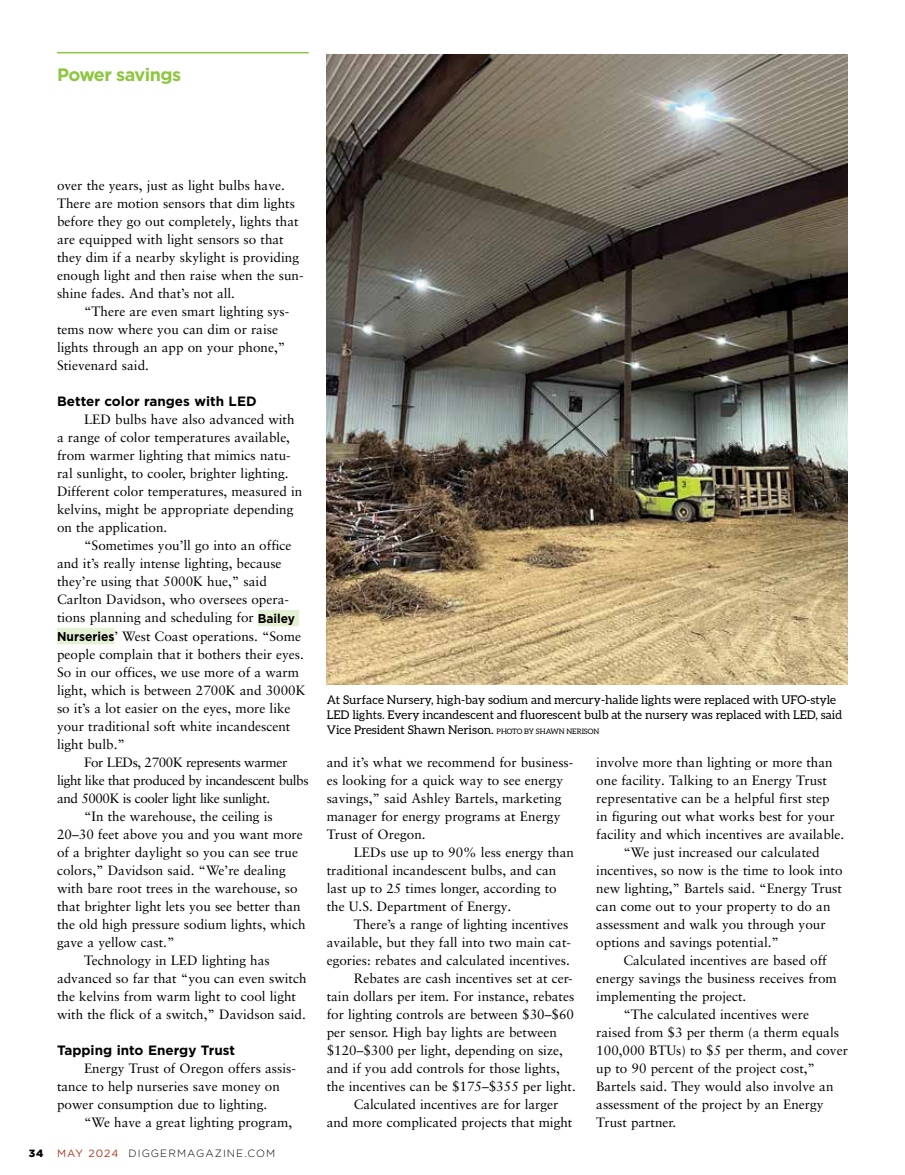
<style>
.page{position:relative;width:905px;height:1175px;background:#fff}
.page>*{position:absolute;margin:0;border:0;box-sizing:border-box;transform-origin:0 0}
.t1{font:700 18px "Gotham";letter-spacing:-.03em;color:#8dc63f}
.t2{font:13.5px/18px "Sabon LT Pro";color:#000}
.t3{font:13.5px "Sabon LT Pro";letter-spacing:-.03em;color:#000}
.t4{font:700 13.5px "Gotham";color:#000}
.t5{font:12px/15px "Aleo";color:#000}
.t6{font:300 10.5px "Gotham";letter-spacing:.1em;color:#000}
.t7{font:900 10.5px "Gotham";color:#000}
.s1{font-family:"Gotham";font-weight:700;font-size:12.75px}
.s2{font-weight:400;color:#b03823}
.s3{font-size:7.5px}
</style>
<div class="page">
<div style="left:258px;top:610px;width:41px;height:16px;background:#e5f1d4"></div>
<div style="left:57px;top:628px;width:57px;height:16px;background:#e5f1d4"></div>
<img style="left:327px;top:54px;width:520px;height:630px">
<hr style="left:57px;top:52px;width:252px;height:1px;background:#8dc63f">
<h1 class="t1" style="left:57px;top:63px;width:125px">Power savings</h1>
<p class="t2" style="left:57px;top:176px;width:248px">over the years, just as light bulbs have.<br>There are motion sensors that dim lights before they go out completely, lights that are equipped with light sensors so that they dim if a nearby skylight is providing enough light and then raise when the sun&shy;shine fades. And that’s not all.</p>
<p class="t2" style="left:57px;top:302px;width:234px;text-indent:27px">“There are even smart lighting sys&shy;tems now where you can dim or raise lights through an app on your phone,”<br>Stievenard said.</p>
<p class="t4" style="left:57px;top:393px;width:201px">Better color ranges with LED</p>
<p class="t2" style="left:57px;top:410px;width:247px;text-indent:27px">LED bulbs have also advanced with a range of color temperatures available, from warmer lighting that mimics natu&shy;ral sunlight, to cooler, brighter lighting.<br>Different color temperatures, measured in kelvins, might be appropriate depending on the application.</p>
<p class="t2" style="left:57px;top:536px;width:250px;text-indent:27px">“Sometimes you’ll go into an office and it’s really intense lighting, because they’re using that 5000K hue,” said Carlton Davidson, who oversees opera&shy;tions planning and scheduling for <span class="s1">Bailey Nurseries</span>’ West Coast operations. “Some people complain that it bothers their eyes.<br>So in our offices, we use more of a warm light, which is between 2700K and 3000K so it’s a lot easier on the eyes, more like your traditional soft white incandescent light bulb.”</p>
<p class="t3" style="left:84px;top:753px;width:205px">For LEDs, 2700K represents warmer</p>
<p class="t3" style="left:57px;top:771px;width:253px">light like that produced by incandescent bulbs</p>
<p class="t3" style="left:57px;top:789px;width:215px">and 5000K is cooler light like sunlight.</p>
<p class="t2" style="left:84px;top:806px;width:190px">“In the warehouse, the ceiling is</p>
<p class="t2" style="left:57px;top:824px;width:247px">20–30 feet above you and you want more</p>
<p class="t2" style="left:57px;top:842px;width:242px">of a brighter daylight so you can see true</p>
<p class="t2" style="left:57px;top:860px;width:230px">colors,” Davidson said. “We’re dealing</p>
<p class="t2" style="left:57px;top:878px;width:242px">with bare root trees in the warehouse, so</p>
<p class="t2" style="left:57px;top:896px;width:245px">that brighter light lets you see better than</p>
<p class="t2" style="left:57px;top:914px;width:250px">the old high pressure sodium lights, which</p>
<p class="t2" style="left:57px;top:932px;width:119px">gave a yellow cast.”</p>
<p class="t2" style="left:84px;top:950px;width:187px">Technology in LED lighting has</p>
<p class="t2" style="left:57px;top:968px;width:251px">advanced so far that “you can even switch</p>
<p class="t2" style="left:57px;top:986px;width:240px">the kelvins from warm light to cool light</p>
<p class="t2" style="left:57px;top:1004px;width:250px">with the flick of a switch,” Davidson said.</p>
<p class="t4" style="left:57px;top:1040px;width:180px">Tapping into Energy Trust</p>
<p class="t2" style="left:57px;top:1058px;width:240px;text-indent:27px">Energy Trust of Oregon offers assis&shy;tance to help nurseries save money on power consumption due to lighting.</p>
<p class="t2" style="left:84px;top:1112px;width:209px">“We have a great lighting program,</p>
<p class="t7" style="left:29px;top:1145px;width:16px">34</p>
<p class="t6" style="left:57px;top:1146px;width:220px"><span class="s2">MAY 2024</span> DIGGERMAGAZINE.COM</p>
<p class="t5" style="left:327px;top:692px;width:517px">At Surface Nursery, high-bay sodium and mercury-halide lights were replaced with UFO-style<br>LED lights. Every incandescent and fluorescent bulb at the nursery was replaced with LED, said<br>Vice President Shawn Nerison. <span class="s3">PHOTO BY SHAWN NERISON</span></p>
<p class="t2" style="left:327px;top:752px;width:248px">and it’s what we recommend for business&shy;es looking for a quick way to see energy savings,” said Ashley Bartels, marketing manager for energy programs at Energy Trust of Oregon.</p>
<p class="t2" style="left:327px;top:842px;width:249px;text-indent:27px">LEDs use up to 90% less energy than traditional incandescent bulbs, and can last up to 25 times longer, according to the U.S. Department of Energy.</p>
<p class="t2" style="left:354px;top:914px;width:216px">There’s a range of lighting incentives</p>
<p class="t2" style="left:327px;top:932px;width:246px">available, but they fall into two main cat-</p>
<p class="t2" style="left:327px;top:950px;width:245px">egories: rebates and calculated incentives.</p>
<p class="t2" style="left:354px;top:968px;width:220px">Rebates are cash incentives set at cer-</p>
<p class="t2" style="left:327px;top:986px;width:249px">tain dollars per item. For instance, rebates</p>
<p class="t2" style="left:327px;top:1004px;width:249px">for lighting controls are between $30–$60</p>
<p class="t2" style="left:327px;top:1022px;width:232px">per sensor. High bay lights are between</p>
<p class="t2" style="left:327px;top:1040px;width:237px">$120–$300 per light, depending on size,</p>
<p class="t2" style="left:327px;top:1058px;width:234px">and if you add controls for those lights,</p>
<p class="t2" style="left:327px;top:1076px;width:251px">the incentives can be $175–$355 per light.</p>
<p class="t2" style="left:354px;top:1094px;width:206px">Calculated incentives are for larger</p>
<p class="t2" style="left:327px;top:1112px;width:247px">and more complicated projects that might</p>
<p class="t2" style="left:596px;top:752px;width:238px">involve more than lighting or more than</p>
<p class="t2" style="left:596px;top:770px;width:232px">one facility. Talking to an Energy Trust</p>
<p class="t2" style="left:596px;top:788px;width:235px">representative can be a helpful first step</p>
<p class="t2" style="left:596px;top:806px;width:240px">in figuring out what works best for your</p>
<p class="t2" style="left:596px;top:824px;width:249px">facility and which incentives are available.</p>
<p class="t2" style="left:623px;top:842px;width:198px">“We just increased our calculated</p>
<p class="t2" style="left:596px;top:860px;width:248px">incentives, so now is the time to look into</p>
<p class="t2" style="left:596px;top:878px;width:247px">new lighting,” Bartels said. “Energy Trust</p>
<p class="t2" style="left:596px;top:896px;width:236px">can come out to your property to do an</p>
<p class="t2" style="left:596px;top:914px;width:231px">assessment and walk you through your</p>
<p class="t2" style="left:596px;top:932px;width:184px">options and savings potential.”</p>
<p class="t2" style="left:623px;top:950px;width:205px">Calculated incentives are based off</p>
<p class="t2" style="left:596px;top:968px;width:242px">energy savings the business receives from</p>
<p class="t2" style="left:596px;top:986px;width:151px">implementing the project.</p>
<p class="t2" style="left:623px;top:1004px;width:187px">“The calculated incentives were</p>
<p class="t2" style="left:596px;top:1022px;width:244px">raised from $3 per therm (a therm equals</p>
<p class="t2" style="left:596px;top:1040px;width:253px">100,000 BTUs) to $5 per therm, and cover</p>
<p class="t2" style="left:596px;top:1058px;width:220px">up to 90 percent of the project cost,”</p>
<p class="t2" style="left:596px;top:1076px;width:239px">Bartels said. They would also involve an</p>
<p class="t2" style="left:596px;top:1094px;width:229px">assessment of the project by an Energy</p>
<p class="t2" style="left:596px;top:1112px;width:81px">Trust partner.</p>
</div>
